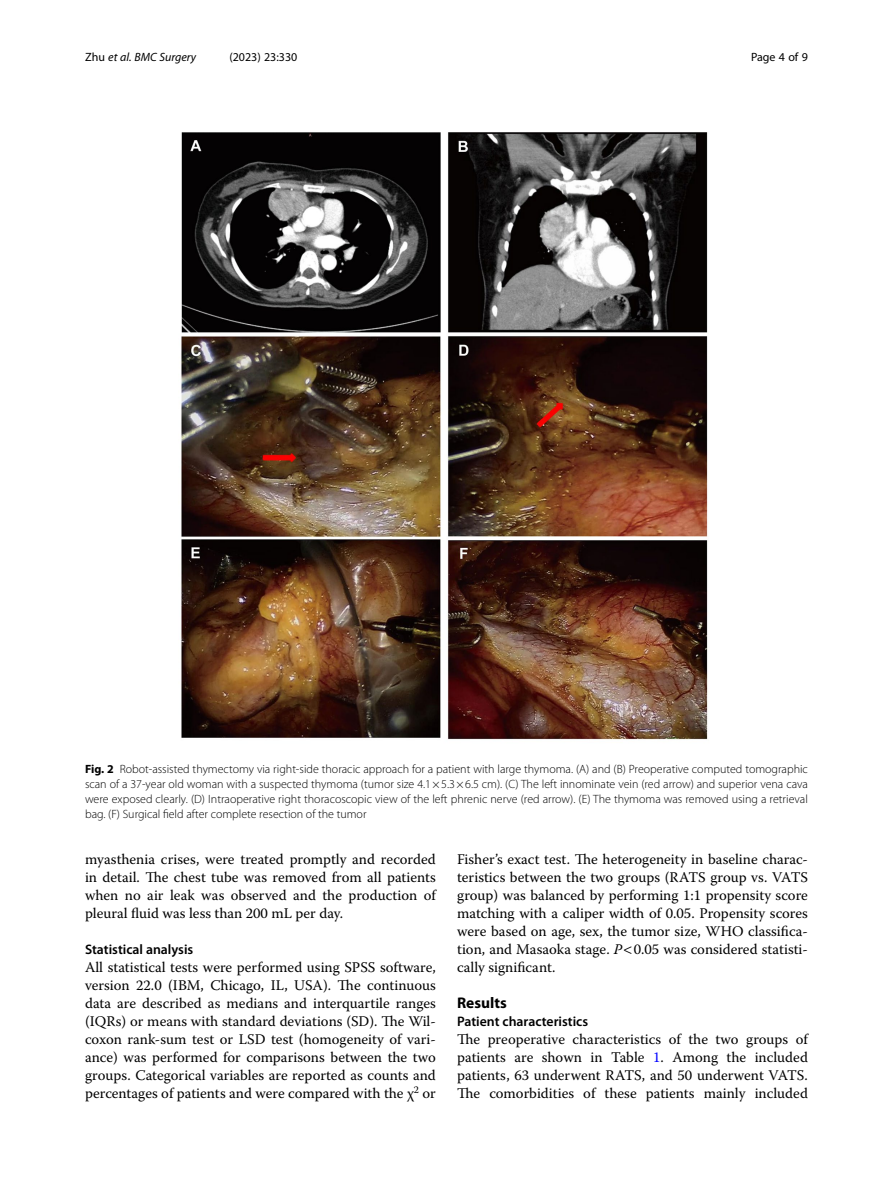
<style>
.page{position:relative;width:893px;height:1191px;background:#fff}
.page>*{position:absolute;margin:0;border:0;box-sizing:border-box;transform-origin:0 0}
.Head_1{font:700 15.45px "Myriad Pro";color:#000}
.Body_Text{font:14.7px/18px "Warnock Pro";color:#000;text-align:justify}
.Head_2_After_1{font:600 13.8px "Myriad Pro";color:#000}
.Head_2{font:600 13.8px "Myriad Pro";color:#000}
.Figure_Caption{font:300 12px/15px "Myriad Pro";color:#000;text-align:justify}
.t1{font:12px "Myriad Pro";color:#000}
.t2{font:italic 12px "Myriad Pro";color:#000}
.s1{font-style:normal}
.s2{font-weight:700}
.s3{font-style:italic}
.s4{color:#00f}
</style>
<div class="page">
<img style="left:181px;top:132px;width:527px;height:608px">
<p class="t2" style="left:85px;top:50px;width:113px"><span class="s1">Zhu</span> et al. BMC Surgery</p>
<p class="t1" style="left:229px;top:50px;width:70px">(2023) 23:330</p>
<p class="t1" style="left:751px;top:50px;width:58px">Page 4 of 9</p>
<p class="Figure_Caption" style="left:85px;top:762px;width:724px"><span class="s2">Fig. 2</span> Robot-assisted thymectomy via right-side thoracic approach for a patient with large thymoma. (A) and (B) Preoperative computed tomographic scan of a 37-year old woman with a suspected thymoma (tumor size 4.1×5.3×6.5 cm). (C) The left innominate vein (red arrow) and superior vena cava were exposed clearly. (D) Intraoperative right thoracoscopic view of the left phrenic nerve (red arrow). (E) The thymoma was removed using a retrieval bag. (F) Surgical field after complete resection of the tumor</p>
<p class="Body_Text" style="left:85px;top:850px;width:352px">myasthenia crises, were treated promptly and recorded in detail. The chest tube was removed from all patients when no air leak was observed and the production of pleural fluid was less than 200 mL per day.</p>
<p class="Head_2" style="left:85px;top:941px;width:110px">Statistical analysis</p>
<p class="Body_Text" style="left:85px;top:958px;width:352px">All statistical tests were performed using SPSS software, version 22.0 (IBM, Chicago, IL, USA). The continuous data are described as medians and interquartile ranges (IQRs) or means with standard deviations (SD). The Wil&shy;coxon rank-sum test or LSD test (homogeneity of vari&shy;ance) was performed for comparisons between the two groups. Categorical variables are reported as counts and percentages of patients and were compared with the χ<sup>2</sup> or</p>
<p class="Body_Text" style="left:457px;top:850px;width:352px">Fisher’s exact test. The heterogeneity in baseline charac&shy;teristics between the two groups (RATS group vs. VATS group) was balanced by performing 1:1 propensity score matching with a caliper width of 0.05. Propensity scores were based on age, sex, the tumor size, WHO classifica&shy;tion, and Masaoka stage. <span class="s3">P</span> 0.05 was considered statisti&shy;cally significant.</p>
<p class="Head_1" style="left:457px;top:993px;width:51px">Results</p>
<p class="Head_2_After_1" style="left:457px;top:1013px;width:133px">Patient characteristics</p>
<p class="Body_Text" style="left:457px;top:1030px;width:352px">The preoperative characteristics of the two groups of patients are shown in Table <span class="s4">1</span>. Among the included patients, 63 underwent RATS, and 50 underwent VATS.<br>The comorbidities of these patients mainly included</p>
</div>
